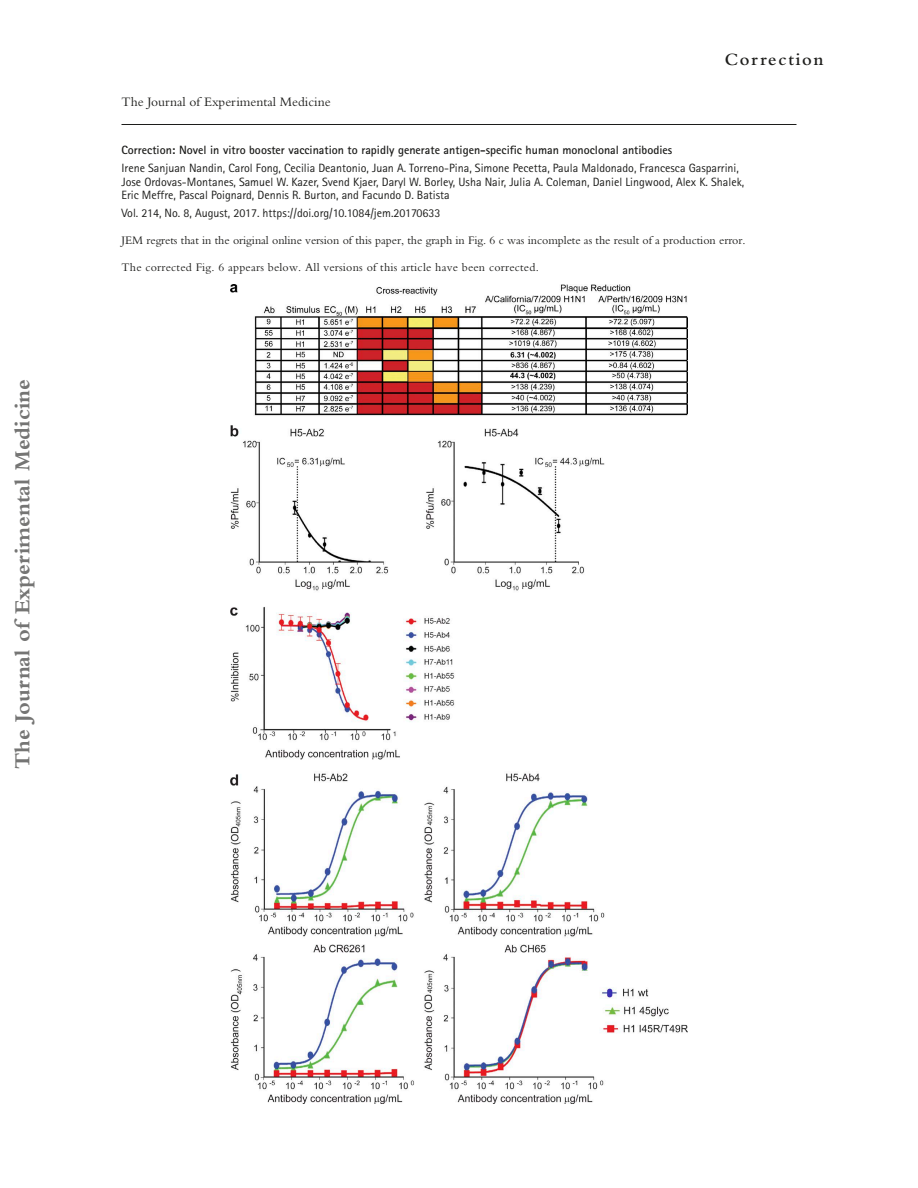
<style>
.page{position:relative;width:918px;height:1188px;background:#fff}
.page>*{position:absolute;margin:0;border:0;box-sizing:border-box;transform-origin:0 0}
.t1{font:700 22.5px "Bembo Std";color:#757574}
.t2{font:600 18px "Bembo Std";letter-spacing:.1em;color:#1d1d1b}
.t3{font:13.5px "Bembo Std";color:#1d1d1b}
.t4{font:12px/13.5px "Rotis Sans Serif Std";color:#1d1d1b}
.t5{font:12px "Bembo Std";color:#1d1d1b}
.t6{font:700 12px "Rotis Sans Serif Std";color:#1d1d1b}
.t7{font:12px "Bembo Std";letter-spacing:.02em;color:#1d1d1b}
</style>
<div class="page">
<hr style="left:122px;top:124px;width:674px;height:1px;background:#1d1d1b">
<img style="left:231px;top:284px;width:457px;height:819px">
<h1 class="t1" style="left:10px;top:769px;width:392px;rotate:-90deg">The Journal of Experimental Medicine</h1>
<h2 class="t2" style="left:725px;top:50px;width:100px">Correction</h2>
<p class="t3" style="left:122px;top:94px;width:211px">The Journal of Experimental Medicine</p>
<p class="t6" style="left:122px;top:142px;width:552px">Correction: Novel in vitro booster vaccination to rapidly generate antigen-specific human monoclonal antibodies</p>
<p class="t4" style="left:122px;top:161px;width:624px">Irene Sanjuan Nandin, Carol Fong, Cecilia Deantonio, Juan A. Torreno-Pina, Simone Pecetta, Paula Maldonado, Francesca Gasparrini,<br>Jose Ordovas-Montanes, Samuel W. Kazer, Svend Kjaer, Daryl W. Borley, Usha Nair, Julia A. Coleman, Daniel Lingwood, Alex K. Shalek,<br>Eric Meffre, Pascal Poignard, Dennis R. Burton, and Facundo D. Batista</p>
<p class="t4" style="left:122px;top:206px;width:321px">Vol. 214, No. 8, August, 2017. https://doi.org/10.1084/jem.20170633</p>
<p class="t5" style="left:122px;top:233px;width:626px">JEM regrets that in the original online version of this paper, the graph in Fig. 6 c was incomplete as the result of a production error.</p>
<p class="t7" style="left:122px;top:260px;width:419px">The corrected Fig. 6 appears below. All versions of this article have been corrected.</p>
</div>
